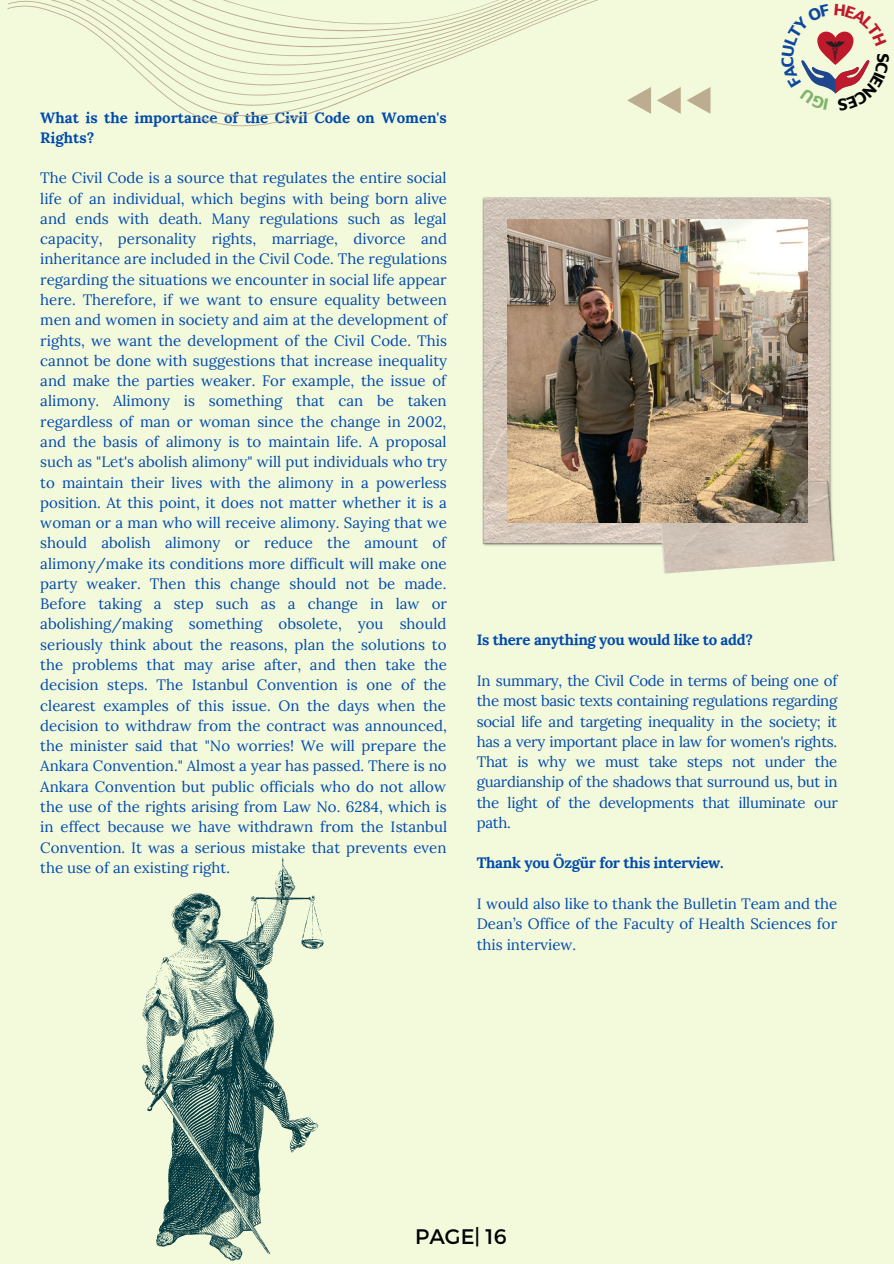
<style>
.page{position:relative;width:894px;height:1264px;background:#fff}
.page>*{position:absolute;margin:0;border:0;box-sizing:border-box;transform-origin:0 0}
.t1{font:21px "Montserrat";color:#000}
.t2{font:15px/20.2px "Lora";color:#004aad;text-align:justify}
.t3{font:700 15px "Lora";letter-spacing:-.02em;color:#004aad}
.t4{font:700 15px/20.2px "Lora";color:#004aad}
</style>
<div class="page">
<div style="left:0;top:0;width:893px;height:1263px;background:#f3fadc"></div>
<svg style="left:142px;top:857px;width:181px;height:403px"></svg>
<svg style="left:7px;top:0;width:704px;height:127px"></svg>
<svg style="left:627px;top:87px;width:53px;height:27px"></svg>
<svg style="left:686px;top:87px;width:24px;height:27px"></svg>
<img style="left:482px;top:197px;width:350px;height:349px">
<img style="left:806px;top:219px;width:1px;height:259px">
<img style="left:655px;top:478px;width:180px;height:95px">
<img style="left:507px;top:219px;width:299px;height:303px">
<svg style="left:801px;top:31px;width:69px;height:63px"></svg>
<p class="t4" style="left:40px;top:107px;width:408px">What is the importance of the Civil Code on Women's<br>Rights?</p>
<p class="t2" style="left:40px;top:168px;width:408px">The Civil Code is a source that regulates the entire social life of an individual, which begins with being born alive and ends with death. Many regulations such as legal capacity, personality rights, marriage, divorce and inheritance are included in the Civil Code. The regulations regarding the situations we encounter in social life appear here. Therefore, if we want to ensure equality between men and women in society and aim at the development of rights, we want the development of the Civil Code. This cannot be done with suggestions that increase inequality and make the parties weaker. For example, the issue of alimony. Alimony is something that can be taken regardless of man or woman since the change in 2002, and the basis of alimony is to maintain life. A proposal such as "Let's abolish alimony" will put individuals who try to maintain their lives with the alimony in a powerless position. At this point, it does not matter whether it is a woman or a man who will receive alimony. Saying that we should abolish alimony or reduce the amount of alimony/make its conditions more difficult will make one party weaker. Then this change should not be made.<br>Before taking a step such as a change in law or abolishing/making something obsolete, you should seriously think about the reasons, plan the solutions to the problems that may arise after, and then take the decision steps. The Istanbul Convention is one of the clearest examples of this issue. On the days when the decision to withdraw from the contract was announced, the minister said that "No worries! We will prepare the Ankara Convention." Almost a year has passed. There is no Ankara Convention but public officials who do not allow the use of the rights arising from Law No. 6284, which is in effect because we have withdrawn from the Istanbul Convention. It was a serious mistake that prevents even the use of an existing right.</p>
<p class="t3" style="left:476px;top:630px;width:278px">Is there anything you would like to add?</p>
<p class="t2" style="left:476px;top:670px;width:362px">In summary, the Civil Code in terms of being one of the most basic texts containing regulations regarding social life and targeting inequality in the society; it has a very important place in law for women's rights.<br>That is why we must take steps not under the guardianship of the shadows that surround us, but in the light of the developments that illuminate our path.</p>
<p class="t3" style="left:476px;top:853px;width:248px">Thank you Özgür for this interview.</p>
<p class="t2" style="left:476px;top:893px;width:362px">I would also like to thank the Bulletin Team and the Dean’s Office of the Faculty of Health Sciences for this interview.</p>
<p class="t1" style="left:415px;top:1222px;width:93px">PAGE| 16</p>
</div>
